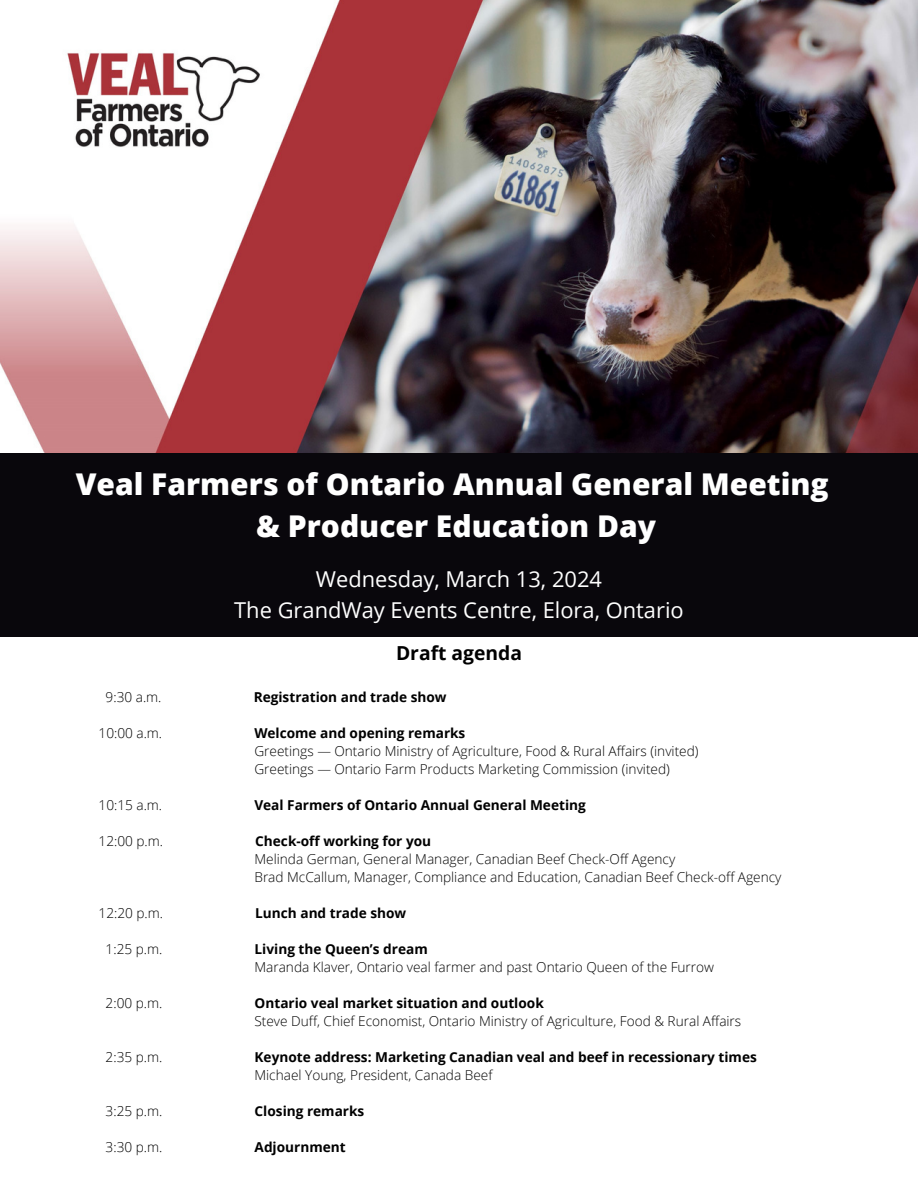
<style>
.page{position:relative;width:918px;height:1188px;background:#fff}
.page>*{position:absolute;margin:0;border:0;box-sizing:border-box;transform-origin:0 0}
.t1{font:800 30px/41.7px "Open Sans";color:#fff;text-align:center}
.t2{font:21.9px/30.3px "Open Sans";color:#fff;text-align:center}
.t3{font:700 19.35px "Open Sans";color:#000}
.t4{font:300 13.65px "Open Sans";color:#000}
.t5{font:700 13.65px "Open Sans";color:#000}
</style>
<div class="page">
<div style="left:0;top:452px;width:918px;height:184px;background:#09070c"></div>
<img style="left:0;top:0;width:918px;height:452px">
<p class="t1" style="left:76px;top:463px;width:754px">Veal Farmers of Ontario Annual General Meeting &amp; Producer Education Day</p>
<h1 class="t2" style="left:234px;top:564px;width:451px">Wednesday, March 13, 2024<br>The GrandWay Events Centre, Elora, Ontario</h1>
<h2 class="t3" style="left:396px;top:640px;width:127px">Draft agenda</h2>
<h3 class="t4" style="left:106px;top:687px;width:57px">9:30 a.m.</h3>
<h3 class="t5" style="left:254px;top:687px;width:194px">Registration and trade show</h3>
<p class="t4" style="left:99px;top:723px;width:65px">10:00 a.m.</p>
<p class="t5" style="left:254px;top:723px;width:213px">Welcome and opening remarks</p>
<p class="t4" style="left:254px;top:741px;width:446px">Greetings — Ontario Ministry of Agriculture, Food &amp; Rural Affairs (invited)</p>
<p class="t4" style="left:254px;top:759px;width:417px">Greetings — Ontario Farm Products Marketing Commission (invited)</p>
<p class="t4" style="left:99px;top:795px;width:65px">10:15 a.m.</p>
<p class="t5" style="left:254px;top:795px;width:333px">Veal Farmers of Ontario Annual General Meeting</p>
<p class="t4" style="left:99px;top:831px;width:66px">12:00 p.m.</p>
<p class="t5" style="left:255px;top:831px;width:177px">Check-off working for you</p>
<p class="t4" style="left:254px;top:849px;width:422px">Melinda German, General Manager, Canadian Beef Check-Off Agency</p>
<p class="t4" style="left:254px;top:867px;width:529px">Brad McCallum, Manager, Compliance and Education, Canadian Beef Check-off Agency</p>
<p class="t4" style="left:99px;top:903px;width:66px">12:20 p.m.</p>
<p class="t5" style="left:255px;top:903px;width:152px">Lunch and trade show</p>
<p class="t4" style="left:106px;top:939px;width:58px">1:25 p.m.</p>
<p class="t5" style="left:255px;top:939px;width:175px">Living the Queen’s dream</p>
<p class="t4" style="left:254px;top:957px;width:461px">Maranda Klaver, Ontario veal farmer and past Ontario Queen of the Furrow</p>
<p class="t4" style="left:106px;top:993px;width:58px">2:00 p.m.</p>
<p class="t5" style="left:255px;top:993px;width:291px">Ontario veal market situation and outlook</p>
<p class="t4" style="left:254px;top:1011px;width:488px">Steve Duff, Chief Economist, Ontario Ministry of Agriculture, Food &amp; Rural Affairs</p>
<p class="t4" style="left:106px;top:1047px;width:58px">2:35 p.m.</p>
<p class="t5" style="left:255px;top:1047px;width:504px">Keynote address: Marketing Canadian veal and beef in recessionary times</p>
<p class="t4" style="left:254px;top:1065px;width:239px">Michael Young, President, Canada Beef</p>
<p class="t4" style="left:106px;top:1101px;width:58px">3:25 p.m.</p>
<p class="t5" style="left:255px;top:1101px;width:111px">Closing remarks</p>
<p class="t4" style="left:106px;top:1137px;width:58px">3:30 p.m.</p>
<p class="t5" style="left:255px;top:1137px;width:93px">Adjournment</p>
</div>
